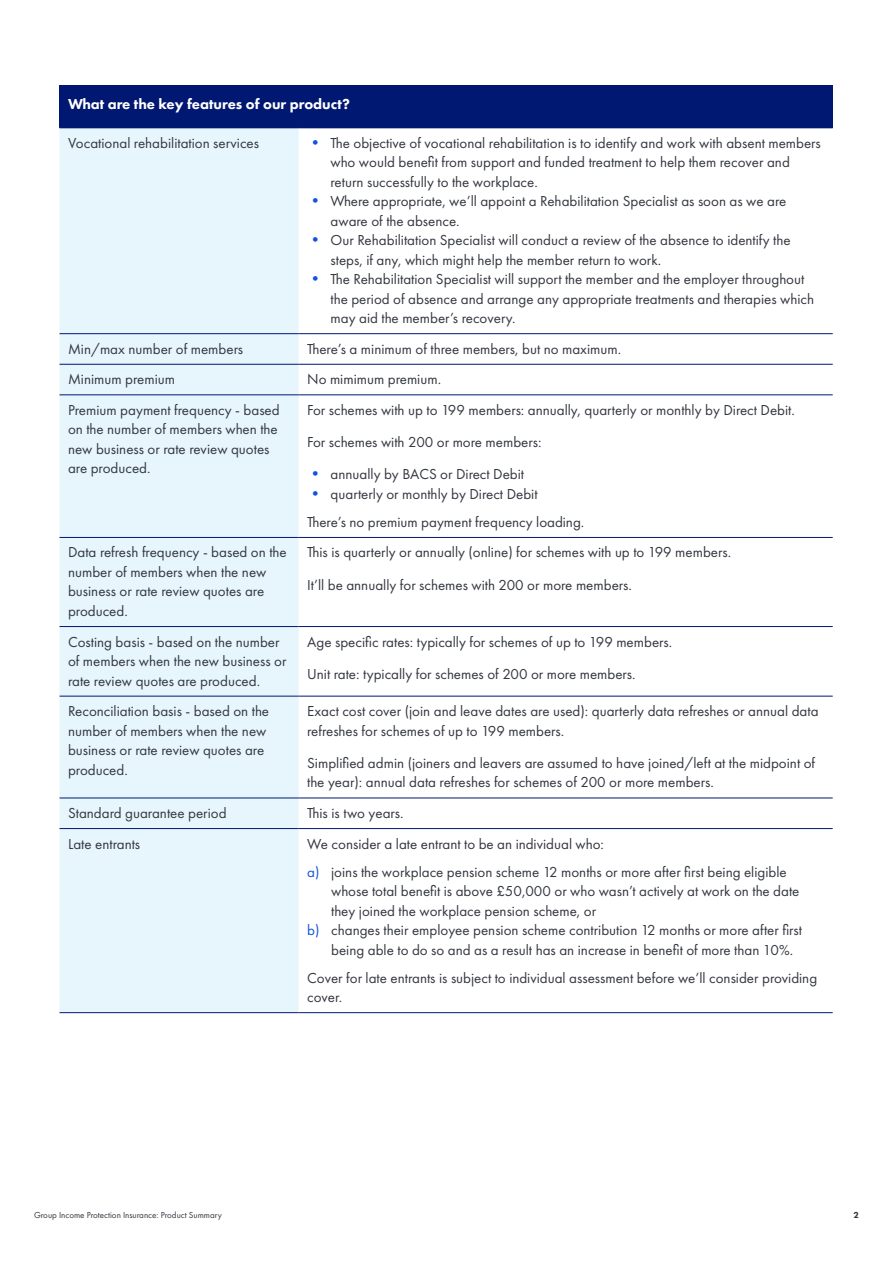
<style>
.page{position:relative;width:893px;height:1263px;background:#fff}
.page>*{position:absolute;margin:0;border:0;box-sizing:border-box;transform-origin:0 0}
.Body_Copy{font:15px/19.5px "Futura PT";color:#343741}
.Bullets_a_b_c_d{font:15px/19.5px "Futura PT";color:#343741}
.End_Bullett_a_b_c_d{font:15px/19.5px "Futura PT";color:#343741}
.Table_Subhead_WHITE{font:800 15px "Futura PT";color:#fff}
.t1{font:9px "Futura PT";color:#343741}
.t2{font:800 9px "Futura PT";color:#343741}
.s1{font-size:16.5px;color:#1352de}
.s2{color:#1352de}
</style>
<div class="page">
<div style="left:60px;top:85px;width:773px;height:43px;background:#001871"></div>
<div style="left:60px;top:128px;width:239px;height:884px;background:#e6f6fc"></div>
<hr style="left:60px;top:333px;width:239px;height:1px;background:#001871">
<hr style="left:299px;top:333px;width:534px;height:1px;background:#001871">
<hr style="left:60px;top:364px;width:239px;height:1px;background:#001871">
<hr style="left:299px;top:364px;width:534px;height:1px;background:#001871">
<hr style="left:60px;top:394px;width:239px;height:1px;background:#001871">
<hr style="left:299px;top:394px;width:534px;height:1px;background:#001871">
<hr style="left:60px;top:537px;width:239px;height:1px;background:#001871">
<hr style="left:299px;top:537px;width:534px;height:1px;background:#001871">
<hr style="left:60px;top:626px;width:239px;height:1px;background:#001871">
<hr style="left:299px;top:626px;width:534px;height:1px;background:#001871">
<hr style="left:60px;top:696px;width:239px;height:1px;background:#001871">
<hr style="left:299px;top:696px;width:534px;height:1px;background:#001871">
<hr style="left:60px;top:798px;width:239px;height:1px;background:#001871">
<hr style="left:299px;top:798px;width:534px;height:1px;background:#001871">
<hr style="left:60px;top:828px;width:239px;height:1px;background:#001871">
<hr style="left:299px;top:828px;width:534px;height:1px;background:#001871">
<hr style="left:60px;top:1012px;width:239px;height:1px;background:#001871">
<hr style="left:299px;top:1012px;width:534px;height:1px;background:#001871">
<p class="Table_Subhead_WHITE" style="left:68px;top:95px;width:283px">What are the key features of our product?</p>
<p class="Body_Copy" style="left:68px;top:133px;width:193px">Vocational rehabilitation services</p>
<p class="Bullets_a_b_c_d" style="left:331px;top:133px;width:492px;text-indent:-23px"><span class="s1">•</span> The objective of vocational rehabilitation is to identify and work with absent members who would benefit from support and funded treatment to help them recover and return successfully to the workplace.</p>
<p class="Bullets_a_b_c_d" style="left:331px;top:191px;width:457px;text-indent:-23px"><span class="s1">•</span> Where appropriate, we’ll appoint a Rehabilitation Specialist as soon as we are aware of the absence.</p>
<p class="Bullets_a_b_c_d" style="left:331px;top:230px;width:461px;text-indent:-23px"><span class="s1">•</span> Our Rehabilitation Specialist will conduct a review of the absence to identify the steps, if any, which might help the member return to work.</p>
<p class="Bullets_a_b_c_d" style="left:331px;top:269px;width:485px;text-indent:-23px"><span class="s1">•</span> The Rehabilitation Specialist will support the member and the employer throughout the period of absence and arrange any appropriate treatments and therapies which may aid the member’s recovery.</p>
<p class="Body_Copy" style="left:68px;top:339px;width:177px">Min/max number of members</p>
<p class="Body_Copy" style="left:307px;top:339px;width:315px">There’s a minimum of three members, but no maximum.</p>
<p class="Body_Copy" style="left:68px;top:369px;width:109px">Minimum premium</p>
<p class="Body_Copy" style="left:307px;top:369px;width:135px">No mimimum premium.</p>
<p class="Body_Copy" style="left:68px;top:400px;width:213px">Premium payment frequency - based on the number of members when the new business or rate review quotes are produced.</p>
<p class="Body_Copy" style="left:307px;top:400px;width:489px">For schemes with up to 199 members: annually, quarterly or monthly by Direct Debit.</p>
<p class="Body_Copy" style="left:307px;top:432px;width:236px">For schemes with 200 or more members:</p>
<p class="Bullets_a_b_c_d" style="left:307px;top:464px;width:218px"><span class="s1">•</span> annually by BACS or Direct Debit</p>
<p class="Bullets_a_b_c_d" style="left:307px;top:484px;width:232px"><span class="s1">•</span> quarterly or monthly by Direct Debit</p>
<p class="Body_Copy" style="left:307px;top:512px;width:279px">There’s no premium payment frequency loading.</p>
<p class="Body_Copy" style="left:68px;top:543px;width:220px">Data refresh frequency - based on the number of members when the new business or rate review quotes are produced.</p>
<p class="Body_Copy" style="left:307px;top:543px;width:425px">This is quarterly or annually (online) for schemes with up to 199 members.</p>
<p class="Body_Copy" style="left:307px;top:575px;width:326px">It’ll be annually for schemes with 200 or more members.</p>
<p class="Body_Copy" style="left:68px;top:632px;width:220px">Costing basis - based on the number of members when the new business or rate review quotes are produced.</p>
<p class="Body_Copy" style="left:307px;top:632px;width:367px">Age specific rates: typically for schemes of up to 199 members.</p>
<p class="Body_Copy" style="left:307px;top:664px;width:330px">Unit rate: typically for schemes of 200 or more members.</p>
<p class="Body_Copy" style="left:68px;top:701px;width:203px">Reconciliation basis - based on the number of members when the new business or rate review quotes are produced.</p>
<p class="Body_Copy" style="left:307px;top:701px;width:513px">Exact cost cover (join and leave dates are used): quarterly data refreshes or annual data refreshes for schemes of up to 199 members.</p>
<p class="Body_Copy" style="left:307px;top:753px;width:509px">Simplified admin (joiners and leavers are assumed to have joined/left at the midpoint of the year): annual data refreshes for schemes of 200 or more members.</p>
<p class="Body_Copy" style="left:68px;top:803px;width:160px">Standard guarantee period</p>
<p class="Body_Copy" style="left:307px;top:803px;width:98px">This is two years.</p>
<p class="Body_Copy" style="left:68px;top:834px;width:74px">Late entrants</p>
<p class="Body_Copy" style="left:307px;top:834px;width:298px">We consider a late entrant to be an individual who:</p>
<p class="Bullets_a_b_c_d" style="left:331px;top:862px;width:470px;text-indent:-24px"><span class="s2">a)</span> joins the workplace pension scheme 12 months or more after first being eligible whose total benefit is above £50,000 or who wasn’t actively at work on the date they joined the workplace pension scheme, or</p>
<p class="End_Bullett_a_b_c_d" style="left:331px;top:920px;width:472px;text-indent:-24px"><span class="s2">b)</span> changes their employee pension scheme contribution 12 months or more after first being able to do so and as a result has an increase in benefit of more than 10%.</p>
<p class="Body_Copy" style="left:307px;top:968px;width:512px">Cover for late entrants is subject to individual assessment before we’ll consider providing cover.</p>
<p class="t1" style="left:34px;top:1209px;width:189px">Group Income Protection Insurance: Product Summary</p>
<p class="t2" style="left:853px;top:1209px;width:7px">2</p>
</div>
